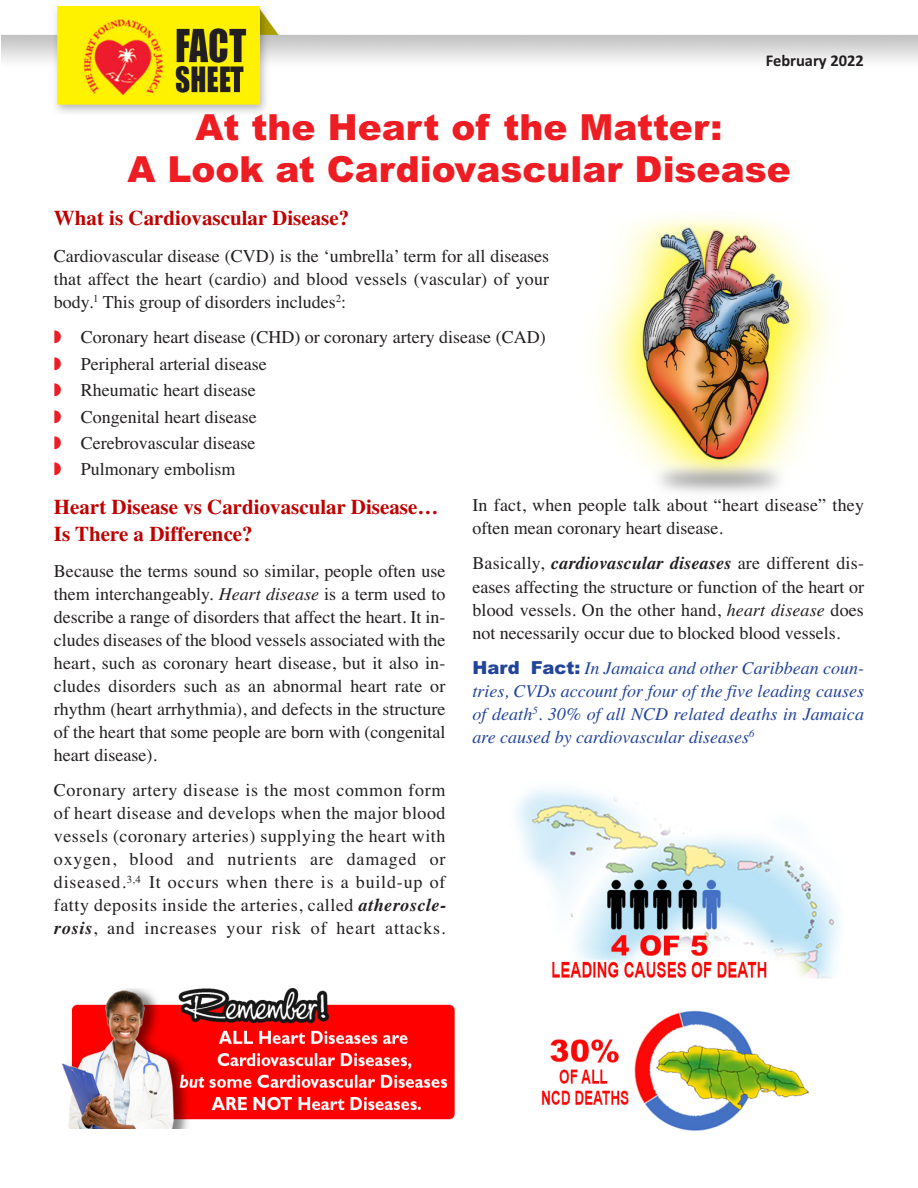
<style>
.page{position:relative;width:918px;height:1188px;background:#fff}
.page>*{position:absolute;margin:0;border:0;box-sizing:border-box;transform-origin:0 0}
.t1{font:900 36px "Arial";color:#ee1d23}
.t2{font:700 21px "Times";color:#c00000}
.t3{font:18px/23px "Times";color:#231f20;text-align:justify}
.t4{font:italic 18px/23px "Times";color:#23449b;text-align:justify}
.t5{font:700 16.5px "Calibri";color:#231f20}
.s1{font-style:italic}
.s2{font-weight:700;font-style:italic}
.s3{font-family:"Arial";font-weight:900;font-style:normal}
</style>
<div class="page">
<img style="left:1px;top:7px;width:917px;height:106px">
<img style="left:596px;top:215px;width:237px;height:278px">
<img style="left:516px;top:789px;width:325px;height:342px">
<img style="left:62px;top:988px;width:393px;height:141px">
<p class="t5" style="left:766px;top:51px;width:100px">February 2022</p>
<p class="t1" style="left:196px;top:107px;width:528px">At the Heart of the Matter:</p>
<p class="t1" style="left:127px;top:148px;width:665px">A Look at Cardiovascular Disease</p>
<p class="t2" style="left:54px;top:211px;width:297px">What is Cardiovascular Disease?</p>
<p class="t3" style="left:54px;top:246px;width:497px">Cardiovascular disease (CVD) is the ‘umbrella’ term for all diseases that affect the heart (cardio) and blood vessels (vascular) of your body.<sup>1</sup> This group of disorders includes<sup>2</sup>:</p>
<p class="t3" style="left:81px;top:327px;width:466px">Coronary heart disease (CHD) or coronary artery disease (CAD)</p>
<p class="t3" style="left:81px;top:354px;width:187px">Peripheral arterial disease</p>
<p class="t3" style="left:81px;top:380px;width:176px">Rheumatic heart disease</p>
<p class="t3" style="left:81px;top:407px;width:177px">Congenital heart disease</p>
<p class="t3" style="left:81px;top:433px;width:176px">Cerebrovascular disease</p>
<p class="t3" style="left:81px;top:460px;width:156px">Pulmonary embolism</p>
<p class="t2" style="left:54px;top:499px;width:386px">Heart Disease vs Cardiovascular Disease…</p>
<p class="t2" style="left:54px;top:526px;width:200px">Is There a Difference?</p>
<p class="t3" style="left:54px;top:561px;width:393px">Because the terms sound so similar, people often use them interchangeably. <span class="s1">Heart disease</span> is a term used to describe a range of disorders that affect the heart. It in&shy;cludes diseases of the blood vessels associated with the heart, such as coronary heart disease, but it also in&shy;cludes disorders such as an abnormal heart rate or rhythm (heart arrhythmia), and defects in the structure of the heart that some people are born with (congenital heart disease).</p>
<p class="t3" style="left:54px;top:781px;width:394px">Coronary artery disease is the most common form of heart disease and develops when the major blood vessels (coronary arteries) supplying the heart with oxygen, blood and nutrients are damaged or diseased.<sup>3,4</sup> It occurs when there is a build-up of fatty deposits inside the arteries, called <span class="s2">atheroscle&shy;rosis</span>, and increases your risk of heart attacks.</p>
<p class="t3" style="left:472px;top:496px;width:393px">In fact, when people talk about “heart disease” they often mean coronary heart disease.</p>
<p class="t3" style="left:472px;top:554px;width:393px">Basically, <span class="s2">cardiovascular diseases</span> are different dis&shy;eases affecting the structure or function of the heart or blood vessels. On the other hand, <span class="s1">heart disease</span> does not necessarily occur due to blocked blood vessels.</p>
<p class="t4" style="left:472px;top:658px;width:393px"><span class="s3">Hard Fact:</span> In Jamaica and other Caribbean coun&shy;tries, CVDs account for four of the five leading causes of death<sup>5</sup>. 30% of all NCD related deaths in Jamaica are caused by cardiovascular diseases<sup>6</sup></p>
</div>
